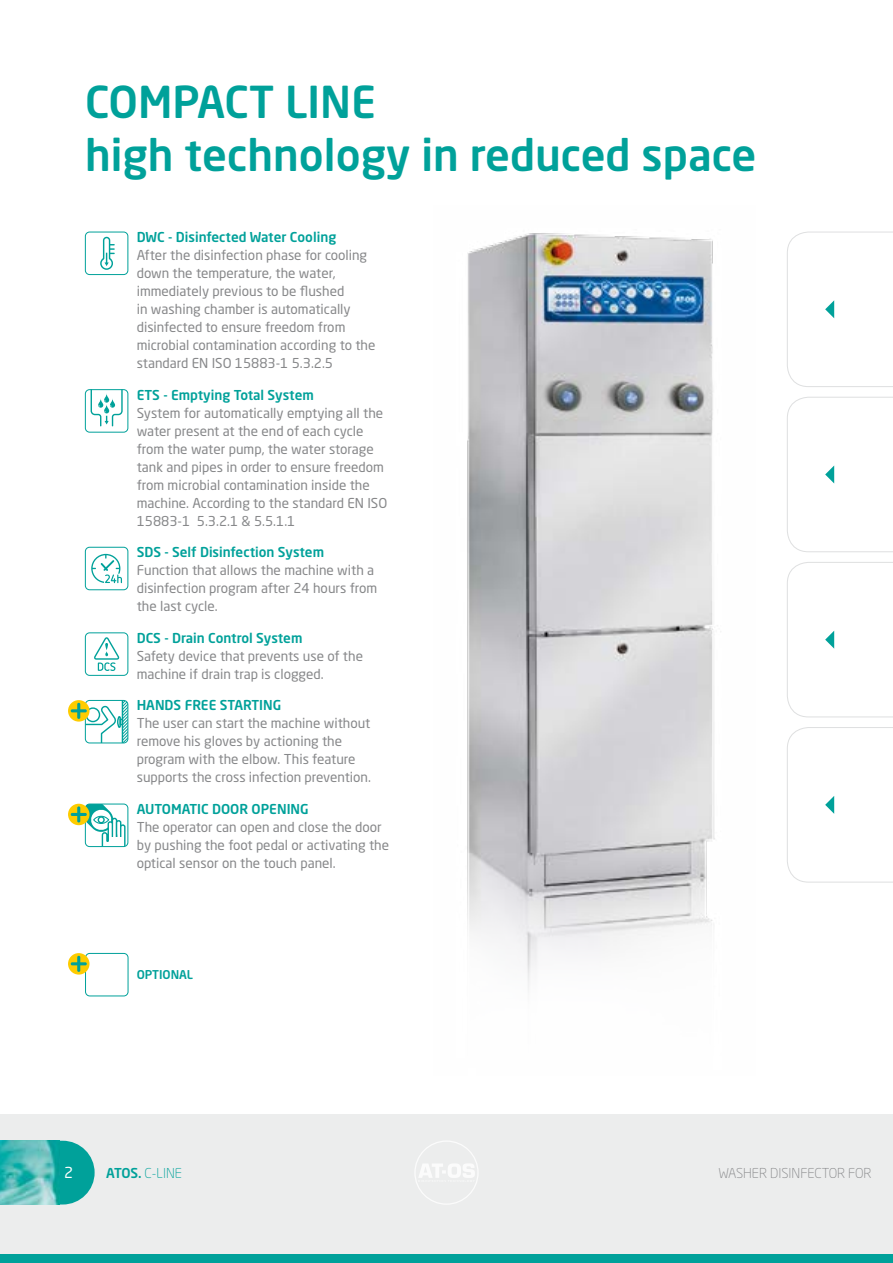
<style>
.page{position:relative;width:893px;height:1263px;background:#fff}
.page>*{position:absolute;margin:0;border:0;box-sizing:border-box;transform-origin:0 0}
.t1{font:500 43.5px/52.2px "Neo Sans Std";color:#00a19a}
.t2{font:15px "Neo Sans Pro";color:#fff}
.t3{font:13.5px/18px "Neo Sans Pro";color:#87888a}
.t4{font:500 13.5px "Neo Sans Std";color:#00a19a}
.t5{font:300 13.5px "Neo Sans Std";color:#87888a}
.t6{font:300 13.5px "Neo Sans Std";color:#00a19a}
.t7{font:500 12px "Neo Sans Std";color:#00a19a}
.s1{font-weight:500}
</style>
<div class="page">
<img style="left:467px;top:233px;width:248px;height:758px">
<div style="left:85px;top:953px;width:43px;height:43px;border:1px solid #00a19a;border-radius:4px"></div>
<div style="left:68px;top:953px;width:21px;height:21px;background:#fecc00;border-radius:50%"></div>
<svg style="left:70px;top:955px;width:17px;height:17px"></svg>
<svg style="left:787px;top:397px;width:106px;height:155px"></svg>
<svg style="left:787px;top:727px;width:106px;height:155px"></svg>
<svg style="left:787px;top:562px;width:106px;height:155px"></svg>
<svg style="left:787px;top:232px;width:106px;height:155px"></svg>
<div style="left:85px;top:547px;width:43px;height:43px;border:1px solid #00a19a;border-radius:4px"></div>
<svg style="left:91px;top:554px;width:31px;height:29px"></svg>
<div style="left:85px;top:232px;width:43px;height:43px;border:1px solid #00a19a;border-radius:4px"></div>
<svg style="left:100px;top:237px;width:15px;height:33px"></svg>
<div style="left:85px;top:389px;width:43px;height:43px;border:1px solid #00a19a;border-radius:4px"></div>
<svg style="left:91px;top:389px;width:32px;height:38px"></svg>
<div style="left:85px;top:632px;width:43px;height:44px;border:1px solid #00a19a;border-radius:4px"></div>
<svg style="left:94px;top:637px;width:26px;height:34px"></svg>
<div style="left:85px;top:804px;width:43px;height:43px;border:1px solid #00a19a;border-radius:4px"></div>
<svg style="left:68px;top:804px;width:21px;height:21px"></svg>
<svg style="left:70px;top:804px;width:56px;height:42px"></svg>
<svg style="left:68px;top:700px;width:21px;height:22px"></svg>
<svg style="left:70px;top:700px;width:58px;height:43px"></svg>
<div style="left:0;top:1114px;width:893px;height:149px;background:#eceded"></div>
<svg style="left:60px;top:1141px;width:35px;height:63px"></svg>
<img style="left:0;top:1141px;width:60px;height:63px">
<svg style="left:415px;top:1141px;width:63px;height:64px"></svg>
<div style="left:0;top:1254px;width:893px;height:9px;background:#00a19a"></div>
<h1 class="t1" style="left:85px;top:75px;width:673px">COMPACT LINE<br>high technology in reduced space</h1>
<p class="t4" style="left:137px;top:229px;width:201px">DWC - Disinfected Water Cooling</p>
<p class="t3" style="left:137px;top:246px;width:240px">After the disinfection phase for cooling down the temperature, the water, immediately previous to be flushed<br>in washing chamber is automatically disinfected to ensure freedom from microbial contamination according to the standard EN ISO 15883-1 5.3.2.5</p>
<p class="t4" style="left:137px;top:386px;width:179px">ETS - Emptying Total System</p>
<p class="t3" style="left:137px;top:403px;width:252px">System for automatically emptying all the water present at the end of each cycle from the water pump, the water storage tank and pipes in order to ensure freedom from microbial contamination inside the machine. According to the standard EN ISO 15883-1 5.3.2.1 &amp; 5.5.1.1</p>
<p class="t4" style="left:137px;top:544px;width:189px">SDS - Self Disinfection System</p>
<p class="t3" style="left:137px;top:561px;width:242px">Function that allows the machine with a disinfection program after 24 hours from the last cycle.</p>
<p class="t4" style="left:137px;top:629px;width:167px">DCS - Drain Control System</p>
<p class="t3" style="left:137px;top:647px;width:228px">Safety device that prevents use of the machine if drain trap is clogged.</p>
<p class="t4" style="left:137px;top:697px;width:146px">HANDS FREE STARTING</p>
<p class="t3" style="left:137px;top:714px;width:236px">The user can start the machine without remove his gloves by actioning the program with the elbow. This feature supports the cross infection prevention.</p>
<p class="t4" style="left:137px;top:800px;width:174px">AUTOMATIC DOOR OPENING</p>
<p class="t3" style="left:137px;top:818px;width:254px">The operator can open and close the door by pushing the foot pedal or activating the optical sensor on the touch panel.</p>
<p class="t7" style="left:137px;top:967px;width:58px">OPTIONAL</p>
<p class="t2" style="left:64px;top:1163px;width:11px">2</p>
<p class="t6" style="left:106px;top:1165px;width:77px"><span class="s1">ATOS.</span> C-LINE</p>
<p class="t5" style="left:718px;top:1165px;width:155px">WASHER DISINFECTOR FOR</p>
</div>
